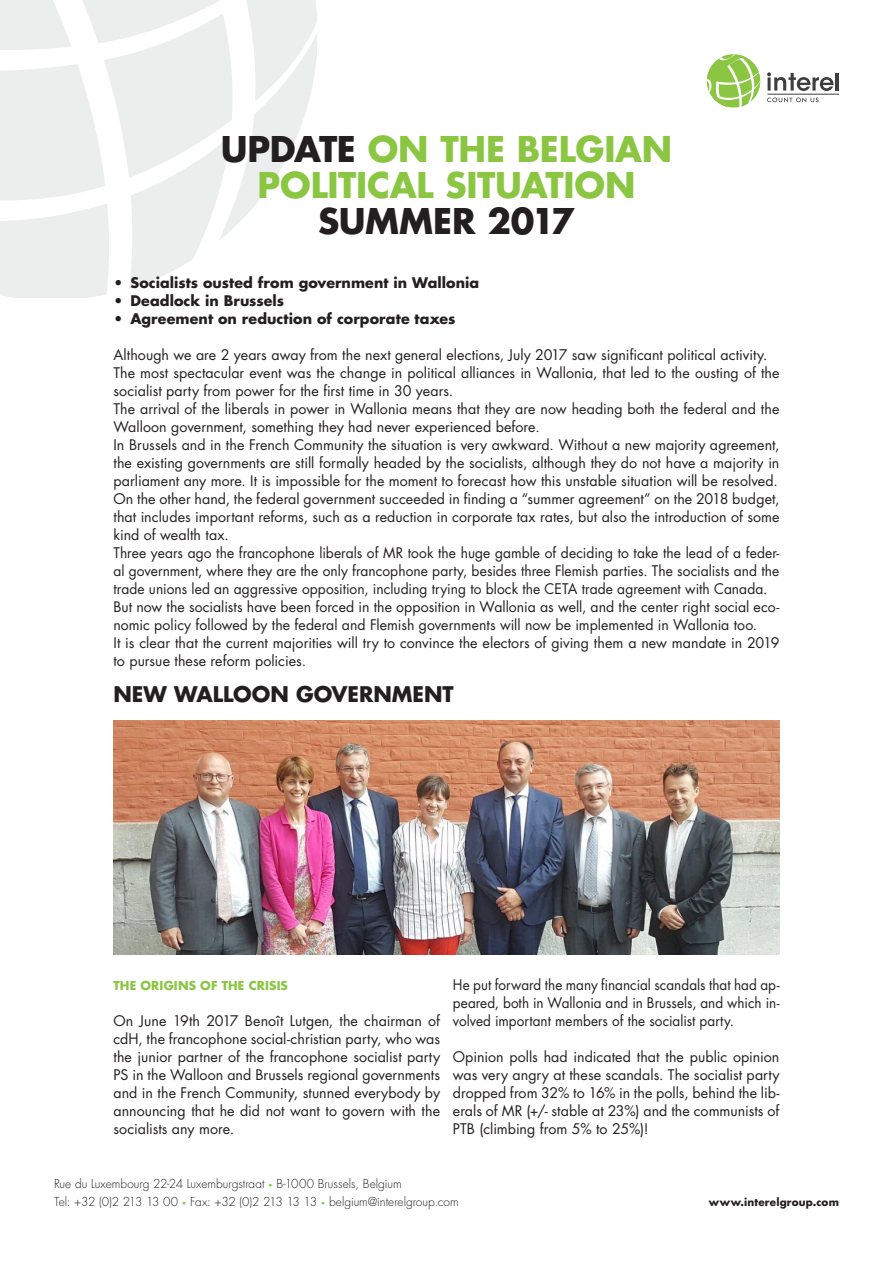
<style>
.page{position:relative;width:893px;height:1263px;background:#fff}
.page>*{position:absolute;margin:0;border:0;box-sizing:border-box;transform-origin:0 0}
.t1{font:700 34.5px "Futura Std";letter-spacing:-.01em;color:#8bc643}
.t2{font:700 34.5px "Futura Std";letter-spacing:-.01em;color:#231f20}
.t3{font:700 21px "Futura Std";color:#231f20}
.t4{font:14.25px/18px "Futura Std";letter-spacing:.005em;color:#231f20;text-align:justify}
.t5{font:14.25px/18px "Futura Std";letter-spacing:.005em;color:#231f20;text-align:justify;scale:.95 1}
.t6{font:700 14.25px "Futura Std";letter-spacing:.005em;color:#231f20}
.t7{font:300 12px/18px "Futura Std";color:#231f20}
.t8{font:700 12px "Futura Std";letter-spacing:.015em;color:#8bc643}
.t9{font:700 10.5px "Futura Std";letter-spacing:.015em;color:#231f20}
.s1{color:#231f20}
.s2{font-size:7.5px;color:#8bc643}
</style>
<div class="page">
<hr style="left:767px;top:94px;width:72px;height:1px;background:#3e3e3f">
<hr style="left:836px;top:73px;width:3px;height:18px;background:#3e3e3f">
<svg style="left:706px;top:54px;width:128px;height:53px"></svg>
<svg style="left:0;top:232px;width:229px;height:66px;fill:#eceded"></svg>
<svg style="left:0;top:0;width:317px;height:232px;fill:#eceded"></svg>
<img style="left:113px;top:720px;width:666px;height:234px">
<p class="t1" style="left:221px;top:126px;width:453px"><span class="s1">UPDATE</span> ON THE BELGIAN</p>
<p class="t1" style="left:258px;top:162px;width:379px">POLITICAL SITUATION</p>
<p class="t2" style="left:318px;top:198px;width:258px">SUMMER 2017</p>
<p class="t6" style="left:113px;top:273px;width:367px">• Socialists ousted from government in Wallonia</p>
<p class="t6" style="left:113px;top:291px;width:172px">• Deadlock in Brussels</p>
<p class="t6" style="left:113px;top:309px;width:344px">• Agreement on reduction of corporate taxes</p>
<p class="t4" style="left:113px;top:346px;width:656px">Although we are 2 years away from the next general elections, July 2017 saw significant political activity.</p>
<p class="t4" style="left:113px;top:364px;width:668px">The most spectacular event was the change in political alliances in Wallonia, that led to the ousting of the socialist party from power for the first time in 30 years.</p>
<p class="t4" style="left:113px;top:400px;width:667px">The arrival of the liberals in power in Wallonia means that they are now heading both the federal and the<br>Walloon government, something they had never experienced before.</p>
<p class="t4" style="left:113px;top:436px;width:667px">In Brussels and in the French Community the situation is very awkward. Without a new majority agreement, the existing governments are still formally headed by the socialists, although they do not have a majority in parliament any more. It is impossible for the moment to forecast how this unstable situation will be resolved.</p>
<p class="t4" style="left:113px;top:490px;width:668px">On the other hand, the federal government succeeded in finding a “summer agreement” on the 2018 budget, that includes important reforms, such as a reduction in corporate tax rates, but also the introduction of some kind of wealth tax.</p>
<p class="t4" style="left:113px;top:544px;width:667px">Three years ago the francophone liberals of MR took the huge gamble of deciding to take the lead of a feder&shy;al government, where they are the only francophone party, besides three Flemish parties. The socialists and the trade unions led an aggressive opposition, including trying to block the CETA trade agreement with Canada.</p>
<p class="t4" style="left:113px;top:598px;width:667px">But now the socialists have been forced in the opposition in Wallonia as well, and the center right social eco&shy;nomic policy followed by the federal and Flemish governments will now be implemented in Wallonia too.</p>
<p class="t4" style="left:113px;top:634px;width:667px">It is clear that the current majorities will try to convince the electors of giving them a new mandate in 2019 to pursue these reform policies.</p>
<p class="t3" style="left:113px;top:680px;width:342px">NEW WALLOON GOVERNMENT</p>
<p class="t8" style="left:113px;top:978px;width:176px">THE ORIGINS OF THE CRISIS</p>
<p class="t4" style="left:113px;top:1012px;width:328px">On June 19th 2017 Benoît Lutgen, the chairman of cdH, the francophone social-christian party, who was the junior partner of the francophone socialist party PS in the Walloon and Brussels regional governments and in the French Community, stunned everybody by announcing that he did not want to govern with the socialists any more.</p>
<p class="t5" style="left:453px;top:976px;width:345px">He put forward the many financial scandals that had ap&shy;peared, both in Wallonia and in Brussels, and which in&shy;volved important members of the socialist party.</p>
<p class="t4" style="left:453px;top:1048px;width:328px">Opinion polls had indicated that the public opinion was very angry at these scandals. The socialist party dropped from 32% to 16% in the polls, behind the lib&shy;erals of MR (+/- stable at 23%) and the communists of PTB (climbing from 5% to 25%)!</p>
<p class="t7" style="left:54px;top:1175px;width:406px">Rue du Luxembourg 22-24 Luxemburgstraat <span class="s2">•</span> B-1000 Brussels, Belgium<br>Tel: +32 (0)2 213 13 00 <span class="s2">•</span> Fax: +32 (0)2 213 13 13 <span class="s2">•</span> belgium@interelgroup.com</p>
<p class="t9" style="left:709px;top:1195px;width:132px">www.interelgroup.com</p>
</div>
